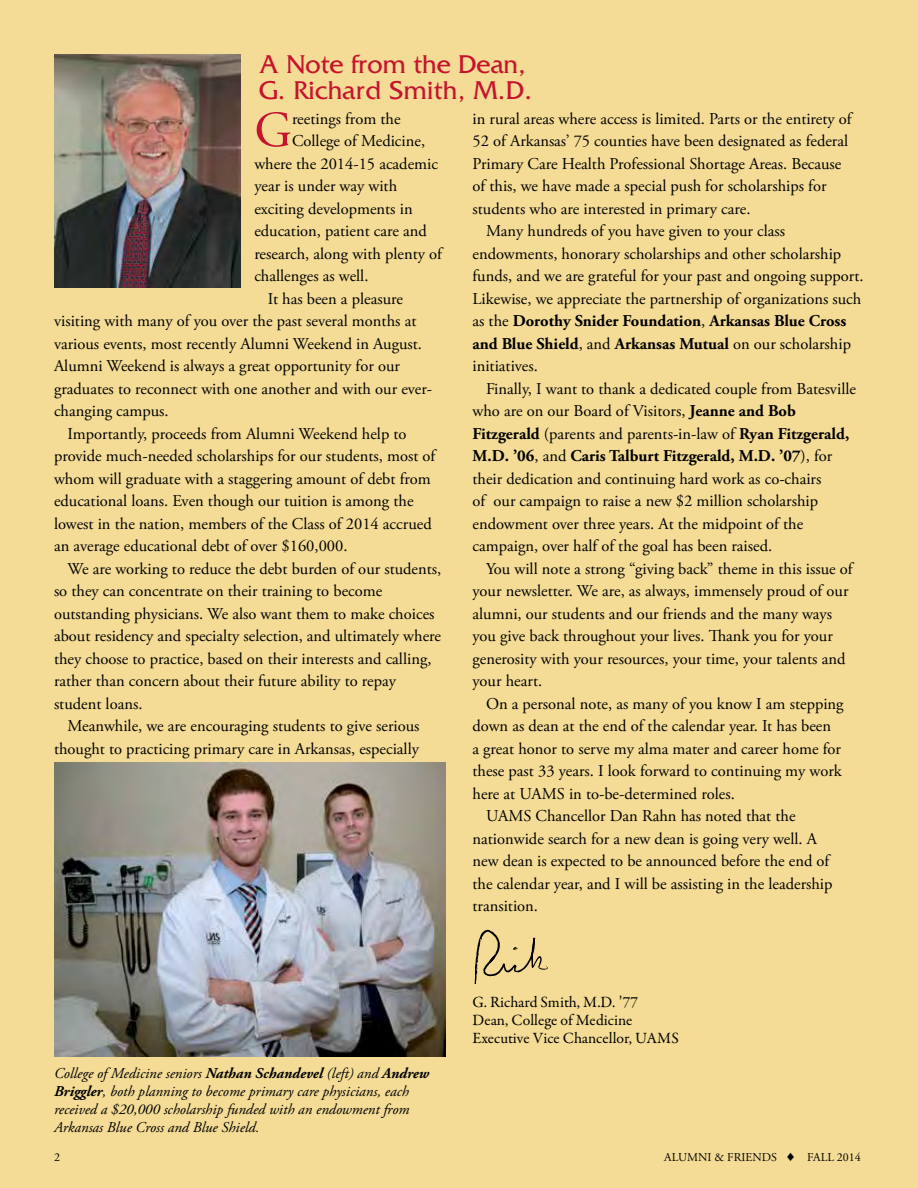
<style>
.page{position:relative;width:918px;height:1188px;background:#f4dc96}
.page>*{position:absolute;margin:0;border:0;box-sizing:border-box;transform-origin:0 0}
.t1{font:50.4px "Adobe Garamond Pro";color:#c6132e}
.t2{font:27px/25.5px "Friz Quadrata Std";letter-spacing:.01em;color:#c6132e}
.t3{font:16.5px "Adobe Garamond Pro";color:#000}
.t4{font:700 16.5px "Adobe Garamond Pro";color:#000}
.t5{font:15.75px/18px "Garamond Premr Pro";color:#000}
.t6{font:italic 15px/18px "Adobe Garamond Pro";color:#000}
.t7{font:12px "Adobe Garamond Pro";color:#000}
.s1{font-weight:400}
.s2{font-weight:700}
.s3{font-family:"Helvetica Neue";font-weight:300}
</style>
<div class="page">
<img style="left:54px;top:54px;width:187px;height:234px">
<svg style="left:474px;top:929px;width:74px;height:55px"></svg>
<img style="left:54px;top:763px;width:391px;height:293px">
<h2 class="t2" style="left:259px;top:52px;width:274px">A Note from the Dean,<br>G. Richard Smith, M.D.</h2>
<h1 class="t1" style="left:254px;top:100px;width:39px">G</h1>
<p class="t3" style="left:292px;top:108px;width:110px">reetings from the</p>
<p class="t3" style="left:473px;top:109px;width:381px">in rural areas where access is limited. Parts or the entirety of</p>
<p class="t3" style="left:473px;top:131px;width:377px">52 of Arkansas’ 75 counties have been designated as federal</p>
<p class="t3" style="left:473px;top:154px;width:370px">Primary Care Health Professional Shortage Areas. Because</p>
<p class="t3" style="left:473px;top:176px;width:356px">of this, we have made a special push for scholarships for</p>
<p class="t3" style="left:473px;top:199px;width:280px">students who are interested in primary care.</p>
<p class="t3" style="left:486px;top:221px;width:301px">Many hundreds of you have given to your class</p>
<p class="t3" style="left:473px;top:244px;width:370px">endowments, honorary scholarships and other scholarship</p>
<p class="t3" style="left:473px;top:266px;width:393px">funds, and we are grateful for your past and ongoing support.</p>
<p class="t3" style="left:473px;top:289px;width:390px">Likewise, we appreciate the partnership of organizations such</p>
<p class="t4" style="left:473px;top:311px;width:375px"><span class="s1">as the</span> Dorothy Snider Foundation<span class="s1">,</span> Arkansas Blue Cross</p>
<p class="t4" style="left:473px;top:334px;width:380px">and Blue Shield<span class="s1">, and</span> Arkansas Mutual <span class="s1">on our scholarship</span></p>
<p class="t3" style="left:473px;top:356px;width:67px">initiatives.</p>
<p class="t3" style="left:486px;top:379px;width:372px">Finally, I want to thank a dedicated couple from Batesville</p>
<p class="t3" style="left:473px;top:401px;width:325px">who are on our Board of Visitors, <span class="s2">Jeanne and Bob</span></p>
<p class="t3" style="left:473px;top:424px;width:378px"><span class="s2">Fitzgerald</span> (parents and parents-in-law of <span class="s2">Ryan Fitzgerald,</span></p>
<p class="t4" style="left:473px;top:446px;width:361px">M.D. ’06<span class="s1">, and</span> Caris Talburt Fitzgerald, M.D. ’07<span class="s1">), for</span></p>
<p class="t3" style="left:473px;top:469px;width:350px">their dedication and continuing hard work as co-chairs</p>
<p class="t3" style="left:473px;top:491px;width:347px">of our campaign to raise a new $2 million scholarship</p>
<p class="t3" style="left:473px;top:514px;width:332px">endowment over three years. At the midpoint of the</p>
<p class="t3" style="left:473px;top:536px;width:301px">campaign, over half of the goal has been raised.</p>
<p class="t3" style="left:486px;top:559px;width:368px">You will note a strong “giving back” theme in this issue of</p>
<p class="t3" style="left:473px;top:581px;width:377px">your newsletter. We are, as always, immensely proud of our</p>
<p class="t3" style="left:473px;top:604px;width:361px">alumni, our students and our friends and the many ways</p>
<p class="t3" style="left:473px;top:626px;width:362px">you give back throughout your lives. Thank you for your</p>
<p class="t3" style="left:473px;top:649px;width:374px">generosity with your resources, your time, your talents and</p>
<p class="t3" style="left:473px;top:671px;width:71px">your heart.</p>
<p class="t3" style="left:486px;top:694px;width:359px">On a personal note, as many of you know I am stepping</p>
<p class="t3" style="left:473px;top:716px;width:360px">down as dean at the end of the calendar year. It has been</p>
<p class="t3" style="left:473px;top:739px;width:370px">a great honor to serve my alma mater and career home for</p>
<p class="t3" style="left:473px;top:761px;width:371px">these past 33 years. I look forward to continuing my work</p>
<p class="t3" style="left:473px;top:784px;width:264px">here at UAMS in to-be-determined roles.</p>
<p class="t3" style="left:486px;top:806px;width:311px">UAMS Chancellor Dan Rahn has noted that the</p>
<p class="t3" style="left:473px;top:829px;width:346px">nationwide search for a new dean is going very well. A</p>
<p class="t3" style="left:473px;top:851px;width:358px">new dean is expected to be announced before the end of</p>
<p class="t3" style="left:473px;top:874px;width:362px">the calendar year, and I will be assisting in the leadership</p>
<p class="t3" style="left:473px;top:896px;width:67px">transition.</p>
<p class="t3" style="left:292px;top:131px;width:135px">College of Medicine,</p>
<p class="t3" style="left:254px;top:153px;width:185px">where the 2014-15 academic</p>
<p class="t3" style="left:254px;top:176px;width:144px">year is under way with</p>
<p class="t3" style="left:254px;top:198px;width:160px">exciting developments in</p>
<p class="t3" style="left:254px;top:221px;width:174px">education, patient care and</p>
<p class="t3" style="left:254px;top:243px;width:189px">research, along with plenty of</p>
<p class="t3" style="left:254px;top:266px;width:116px">challenges as well.</p>
<p class="t3" style="left:268px;top:288px;width:137px">It has been a pleasure</p>
<p class="t3" style="left:54px;top:311px;width:364px">visiting with many of you over the past several months at</p>
<p class="t3" style="left:54px;top:333px;width:370px">various events, most recently Alumni Weekend in August.</p>
<p class="t3" style="left:54px;top:356px;width:347px">Alumni Weekend is always a great opportunity for our</p>
<p class="t3" style="left:54px;top:379px;width:380px">graduates to reconnect with one another and with our ever-</p>
<p class="t3" style="left:54px;top:401px;width:116px">changing campus.</p>
<p class="t3" style="left:68px;top:424px;width:341px">Importantly, proceeds from Alumni Weekend help to</p>
<p class="t3" style="left:54px;top:446px;width:383px">provide much-needed scholarships for our students, most of</p>
<p class="t3" style="left:54px;top:469px;width:378px">whom will graduate with a staggering amount of debt from</p>
<p class="t3" style="left:54px;top:491px;width:361px">educational loans. Even though our tuition is among the</p>
<p class="t3" style="left:54px;top:514px;width:379px">lowest in the nation, members of the Class of 2014 accrued</p>
<p class="t3" style="left:54px;top:536px;width:295px">an average educational debt of over $160,000.</p>
<p class="t3" style="left:68px;top:559px;width:375px">We are working to reduce the debt burden of our students,</p>
<p class="t3" style="left:54px;top:581px;width:330px">so they can concentrate on their training to become</p>
<p class="t3" style="left:54px;top:604px;width:382px">outstanding physicians. We also want them to make choices</p>
<p class="t3" style="left:54px;top:626px;width:389px">about residency and specialty selection, and ultimately where</p>
<p class="t3" style="left:54px;top:649px;width:379px">they choose to practice, based on their interests and calling,</p>
<p class="t3" style="left:54px;top:671px;width:343px">rather than concern about their future ability to repay</p>
<p class="t3" style="left:54px;top:694px;width:90px">student loans.</p>
<p class="t3" style="left:68px;top:716px;width:354px">Meanwhile, we are encouraging students to give serious</p>
<p class="t3" style="left:54px;top:739px;width:366px">thought to practicing primary care in Arkansas, especially</p>
<p class="t6" style="left:54px;top:1065px;width:377px">College of Medicine seniors <span class="s2">Nathan Schandevel</span> (left) and <span class="s2">Andrew Briggler</span>, both planning to become primary care physicians, each received a $20,000 scholarship funded with an endowment from Arkansas Blue Cross and Blue Shield.</p>
<p class="t5" style="left:472px;top:993px;width:208px">G. Richard Smith, M.D. <span class="s3">’</span>77<br>Dean, College of Medicine<br>Executive Vice Chancellor, UAMS</p>
<p class="t7" style="left:54px;top:1150px;width:7px">2</p>
<p class="t7" style="left:664px;top:1150px;width:198px">ALUMNI &amp; FRIENDS ♦ FALL 2014</p>
</div>
